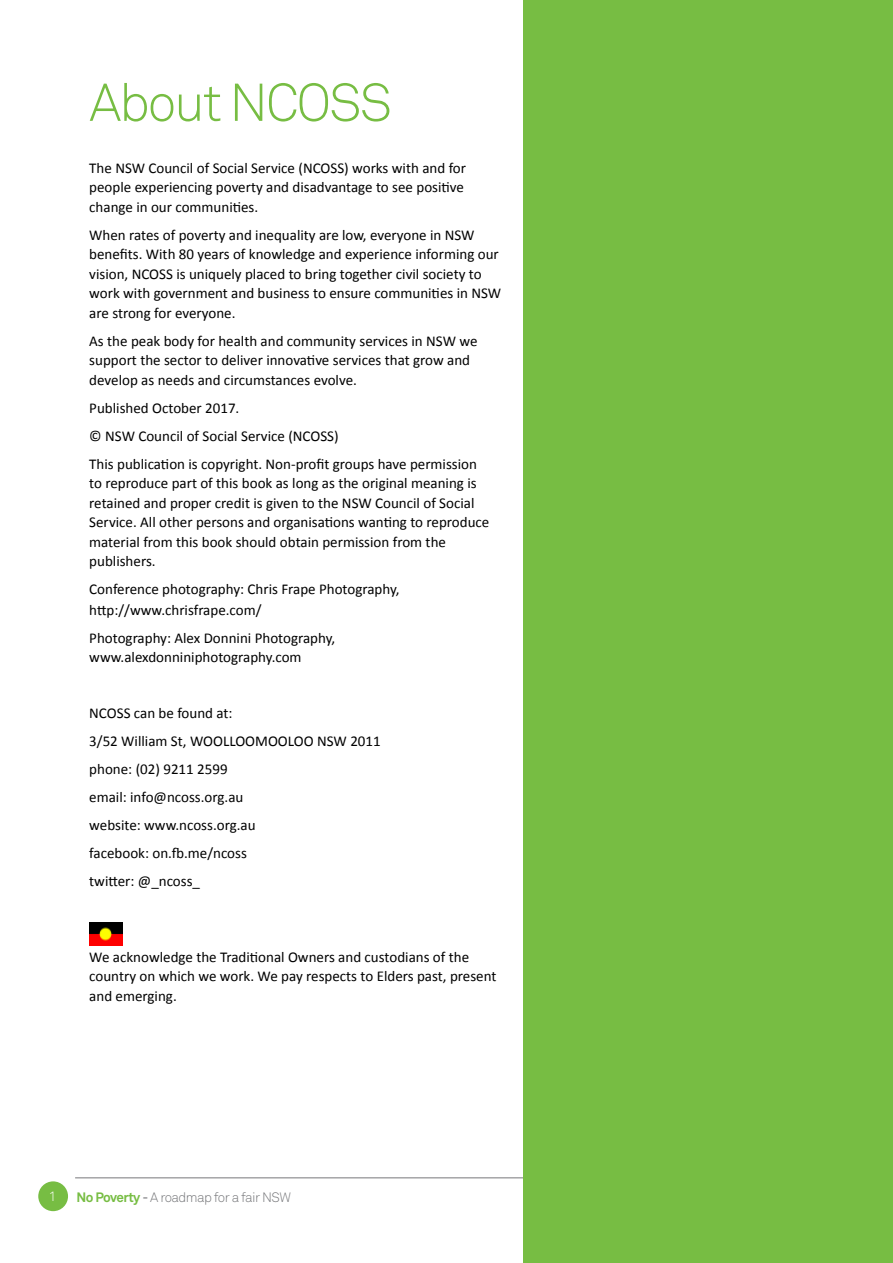
<style>
.page{position:relative;width:893px;height:1263px;background:#fff}
.page>*{position:absolute;margin:0;border:0;box-sizing:border-box;transform-origin:0 0}
.t1{font:300 52.5px "Akkurat";letter-spacing:-.04em;color:#77bd43}
.t2{font:15px/19.5px "Calibri";color:#000}
.t3{font:300 13.5px "Akkurat";letter-spacing:-.04em;color:#77787b}
.t4{font:300 13.5px "Akkurat";color:#fff}
.s1{font-weight:700;color:#77bd43}
.s2{font-weight:400}
</style>
<div class="page">
<img style="left:89px;top:922px;width:34px;height:23px">
<hr style="left:75px;top:1177px;width:818px;height:1px;background:#77787b">
<div style="left:38px;top:1181px;width:30px;height:30px;background:#77bd43;border-radius:50%"></div>
<div style="left:523px;top:0;width:369px;height:1263px;background:#77bd43"></div>
<h1 class="t1" style="left:89px;top:71px;width:304px">About NCOSS</h1>
<p class="t2" style="left:89px;top:158px;width:378px">The NSW Council of Social Service (NCOSS) works with and for people experiencing poverty and disadvantage to see positive change in our communities.</p>
<p class="t2" style="left:89px;top:225px;width:413px">When rates of poverty and inequality are low, everyone in NSW benefits. With 80 years of knowledge and experience informing our vision, NCOSS is uniquely placed to bring together civil society to work with government and business to ensure communities in NSW are strong for everyone.</p>
<p class="t2" style="left:89px;top:331px;width:390px">As the peak body for health and community services in NSW we support the sector to deliver innovative services that grow and develop as needs and circumstances evolve.</p>
<p class="t2" style="left:89px;top:394px;width:389px;line-height:28px">Published October 2017.<br>© NSW Council of Social Service (NCOSS)<br>This publication is copyright. Non-profit groups have permission</p>
<p class="t2" style="left:89px;top:473px;width:402px">to reproduce part of this book as long as the original meaning is retained and proper credit is given to the NSW Council of Social Service. All other persons and organisations wanting to reproduce material from this book should obtain permission from the publishers.</p>
<p class="t2" style="left:89px;top:579px;width:312px;line-height:20.5px">Conference photography: Chris Frape Photography, http://www.chrisfrape.com/</p>
<p class="t2" style="left:89px;top:628px;width:247px">Photography: Alex Donnini Photography, www.alexdonniniphotography.com</p>
<p class="t2" style="left:89px;top:699px;width:293px;line-height:28px">NCOSS can be found at:<br>3/52 William St, WOOLLOOMOOLOO NSW 2011 phone: (02) 9211 2599<br>email: info@ncoss.org.au<br>website: www.ncoss.org.au<br>facebook: on.fb.me/ncoss<br>twitter: @_ncoss_</p>
<p class="t2" style="left:89px;top:947px;width:409px">We acknowledge the Traditional Owners and custodians of the country on which we work. We pay respects to Elders past, present and emerging.</p>
<p class="t4" style="left:49px;top:1189px;width:9px">1</p>
<p class="t3" style="left:77px;top:1189px;width:216px"><span class="s1">No Poverty</span> <span class="s2">-</span> A roadmap for a fair NSW</p>
</div>
